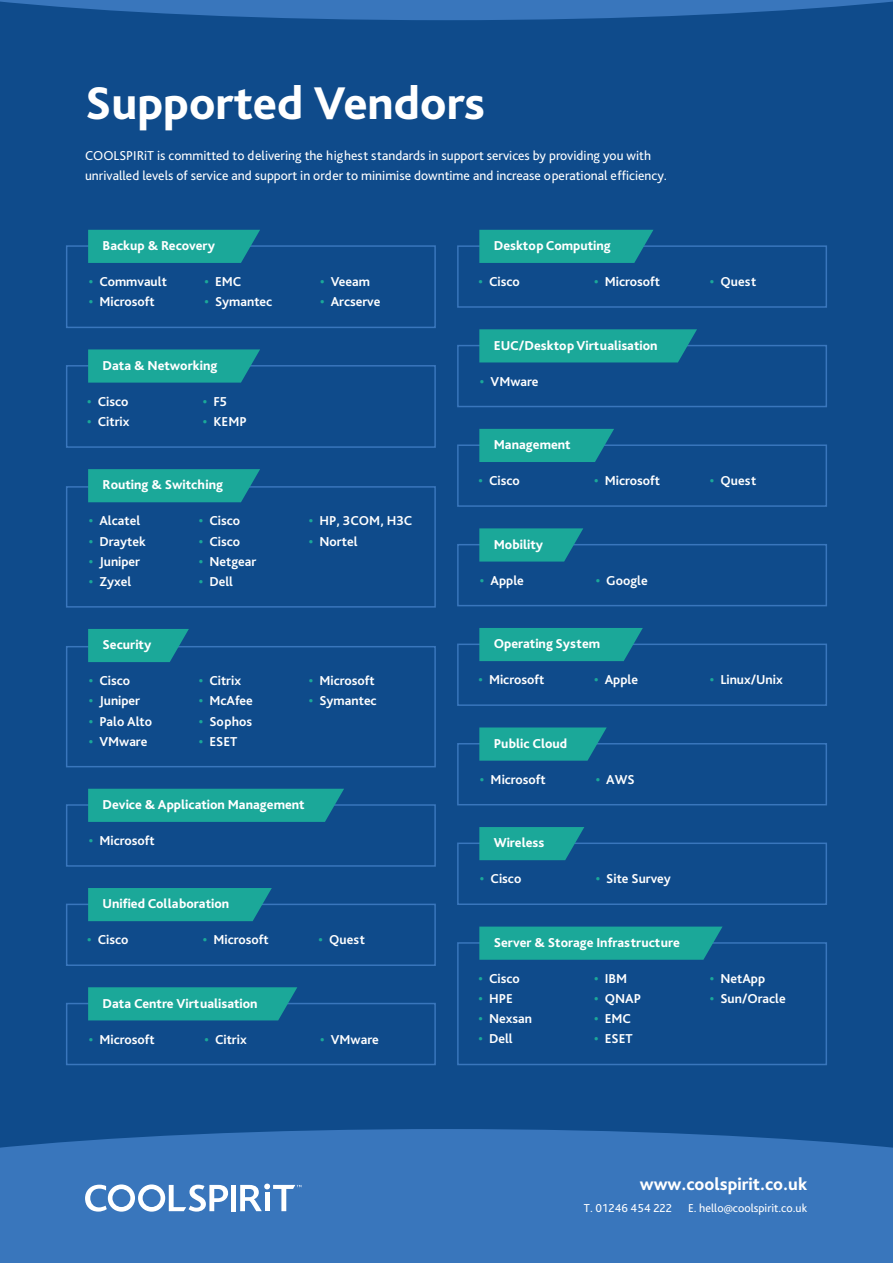
<style>
.page{position:relative;width:893px;height:1263px;background:#fff}
.page>*{position:absolute;margin:0;border:0;box-sizing:border-box;transform-origin:0 0}
.t1{font:800 48px "Bliss Pro";color:#fff}
.t2{font:800 18px "Bliss Pro";color:#fff}
.t3{font:700 13.5px "Bliss Pro";color:#fff}
.t4{font:800 13.5px "Bliss Pro";color:#fff}
.t5{font:13.5px/19.5px "Bliss Pro";color:#fff}
.t6{font:12px "Bliss Pro";color:#fff}
.s1{color:#1ba899}
</style>
<div class="page">
<div style="left:0;top:20px;width:893px;height:1109px;background:#0f4b8b"></div>
<div style="left:66px;top:245px;width:370px;height:83px;border:2px solid #3976bc"></div>
<div style="left:88px;top:230px;width:172px;height:33px;background:#1ba899"></div>
<div style="left:66px;top:804px;width:370px;height:63px;border:2px solid #3976bc"></div>
<svg style="left:88px;top:789px;width:256px;height:33px;background:#1aa498"></svg>
<div style="left:457px;top:345px;width:370px;height:62px;border:2px solid #3976bc"></div>
<svg style="left:479px;top:329px;width:218px;height:33px;background:#1aa398"></svg>
<div style="left:457px;top:544px;width:370px;height:62px;border:2px solid #3976bc"></div>
<svg style="left:479px;top:528px;width:104px;height:34px;background:#199d97"></svg>
<div style="left:457px;top:743px;width:370px;height:62px;border:2px solid #3976bc"></div>
<svg style="left:479px;top:727px;width:128px;height:34px;background:#199e97"></svg>
<div style="left:457px;top:842px;width:370px;height:63px;border:2px solid #3976bc"></div>
<svg style="left:479px;top:827px;width:105px;height:33px;background:#1a9f97"></svg>
<div style="left:66px;top:1003px;width:370px;height:62px;border:2px solid #3976bc"></div>
<svg style="left:88px;top:987px;width:209px;height:33px;background:#1aa398"></svg>
<div style="left:66px;top:486px;width:370px;height:122px;border:2px solid #3976bc"></div>
<svg style="left:88px;top:469px;width:172px;height:33px;background:#1aa298"></svg>
<div style="left:66px;top:646px;width:370px;height:121px;border:2px solid #3976bc"></div>
<svg style="left:88px;top:629px;width:101px;height:33px;background:#1a9f97"></svg>
<div style="left:66px;top:365px;width:370px;height:83px;border:2px solid #3976bc"></div>
<svg style="left:88px;top:349px;width:172px;height:34px;background:#1aa097"></svg>
<div style="left:66px;top:904px;width:370px;height:62px;border:2px solid #3976bc"></div>
<div style="left:88px;top:888px;width:184px;height:33px;background:#1ba899"></div>
<div style="left:457px;top:444px;width:370px;height:63px;border:2px solid #3976bc"></div>
<svg style="left:479px;top:429px;width:135px;height:33px;background:#1aa198"></svg>
<div style="left:457px;top:643px;width:370px;height:63px;border:2px solid #3976bc"></div>
<div style="left:479px;top:628px;width:164px;height:33px;background:#1ba899"></div>
<div style="left:457px;top:942px;width:370px;height:123px;border:2px solid #3976bc"></div>
<svg style="left:479px;top:926px;width:243px;height:34px;background:#1aa298"></svg>
<div style="left:457px;top:245px;width:370px;height:63px;border:2px solid #3976bc"></div>
<div style="left:479px;top:230px;width:174px;height:33px;background:#1ba899"></div>
<div style="left:0;top:1129px;width:893px;height:134px;background:#3976bc"></div>
<div style="left:231px;top:1185px;width:5px;height:26px;background:#fff"></div>
<svg style="left:85px;top:1184px;width:143px;height:28px"></svg>
<svg style="left:240px;top:1183px;width:61px;height:28px"></svg>
<svg style="left:0;top:0;width:893px;height:20px;background:#2d69ae"></svg>
<p class="t1" style="left:85px;top:73px;width:401px">Supported Vendors</p>
<p class="t5" style="left:85px;top:146px;width:583px">COOLSPIRiT is committed to delivering the highest standards in support services by providing you with unrivalled levels of service and support in order to minimise downtime and increase operational efficiency.</p>
<p class="t4" style="left:103px;top:237px;width:114px">Backup &amp; Recovery</p>
<p class="t3" style="left:89px;top:273px;width:80px"><span class="s1">•</span> Commvault</p>
<p class="t3" style="left:89px;top:293px;width:67px"><span class="s1">•</span> Microsoft</p>
<p class="t3" style="left:204px;top:273px;width:38px"><span class="s1">•</span> EMC</p>
<p class="t3" style="left:204px;top:293px;width:69px"><span class="s1">•</span> Symantec</p>
<p class="t4" style="left:103px;top:357px;width:116px">Data &amp; Networking</p>
<p class="t3" style="left:87px;top:393px;width:43px"><span class="s1">•</span> Cisco</p>
<p class="t3" style="left:87px;top:413px;width:44px"><span class="s1">•</span> Citrix</p>
<p class="t3" style="left:203px;top:393px;width:26px"><span class="s1">•</span> F5</p>
<p class="t3" style="left:203px;top:413px;width:45px"><span class="s1">•</span> KEMP</p>
<p class="t4" style="left:103px;top:477px;width:122px">Routing &amp; Switching</p>
<p class="t3" style="left:89px;top:513px;width:53px"><span class="s1">•</span> Alcatel</p>
<p class="t3" style="left:89px;top:533px;width:58px"><span class="s1">•</span> Draytek</p>
<p class="t3" style="left:89px;top:553px;width:53px"><span class="s1">•</span> Juniper</p>
<p class="t3" style="left:89px;top:573px;width:44px"><span class="s1">•</span> Zyxel</p>
<p class="t3" style="left:199px;top:513px;width:43px"><span class="s1">•</span> Cisco</p>
<p class="t3" style="left:199px;top:533px;width:43px"><span class="s1">•</span> Cisco</p>
<p class="t3" style="left:199px;top:553px;width:59px"><span class="s1">•</span> Netgear</p>
<p class="t3" style="left:199px;top:573px;width:36px"><span class="s1">•</span> Dell</p>
<p class="t4" style="left:103px;top:636px;width:50px">Security</p>
<p class="t3" style="left:89px;top:672px;width:43px"><span class="s1">•</span> Cisco</p>
<p class="t3" style="left:89px;top:692px;width:53px"><span class="s1">•</span> Juniper</p>
<p class="t3" style="left:89px;top:713px;width:65px"><span class="s1">•</span> Palo Alto</p>
<p class="t3" style="left:89px;top:733px;width:60px"><span class="s1">•</span> VMware</p>
<p class="t3" style="left:199px;top:672px;width:44px"><span class="s1">•</span> Citrix</p>
<p class="t3" style="left:199px;top:692px;width:55px"><span class="s1">•</span> McAfee</p>
<p class="t3" style="left:199px;top:713px;width:55px"><span class="s1">•</span> Sophos</p>
<p class="t3" style="left:199px;top:733px;width:40px"><span class="s1">•</span> ESET</p>
<p class="t3" style="left:320px;top:273px;width:52px"><span class="s1">•</span> Veeam</p>
<p class="t3" style="left:320px;top:293px;width:62px"><span class="s1">•</span> Arcserve</p>
<p class="t3" style="left:309px;top:513px;width:105px"><span class="s1">•</span> HP, 3COM, H3C</p>
<p class="t3" style="left:309px;top:533px;width:50px"><span class="s1">•</span> Nortel</p>
<p class="t3" style="left:309px;top:672px;width:67px"><span class="s1">•</span> Microsoft</p>
<p class="t3" style="left:309px;top:692px;width:69px"><span class="s1">•</span> Symantec</p>
<p class="t4" style="left:103px;top:796px;width:204px">Device &amp; Application Management</p>
<p class="t3" style="left:89px;top:832px;width:67px"><span class="s1">•</span> Microsoft</p>
<p class="t4" style="left:103px;top:895px;width:128px">Unified Collaboration</p>
<p class="t3" style="left:87px;top:931px;width:43px"><span class="s1">•</span> Cisco</p>
<p class="t3" style="left:203px;top:931px;width:67px"><span class="s1">•</span> Microsoft</p>
<p class="t3" style="left:319px;top:931px;width:48px"><span class="s1">•</span> Quest</p>
<p class="t4" style="left:103px;top:995px;width:157px">Data Centre Virtualisation</p>
<p class="t3" style="left:89px;top:1031px;width:67px"><span class="s1">•</span> Microsoft</p>
<p class="t3" style="left:204px;top:1031px;width:44px"><span class="s1">•</span> Citrix</p>
<p class="t3" style="left:320px;top:1031px;width:60px"><span class="s1">•</span> VMware</p>
<p class="t4" style="left:494px;top:237px;width:119px">Desktop Computing</p>
<p class="t3" style="left:478px;top:273px;width:43px"><span class="s1">•</span> Cisco</p>
<p class="t3" style="left:594px;top:273px;width:67px"><span class="s1">•</span> Microsoft</p>
<p class="t3" style="left:710px;top:273px;width:48px"><span class="s1">•</span> Quest</p>
<p class="t4" style="left:494px;top:337px;width:165px">EUC/Desktop Virtualisation</p>
<p class="t3" style="left:480px;top:373px;width:60px"><span class="s1">•</span> VMware</p>
<p class="t4" style="left:494px;top:436px;width:78px">Management</p>
<p class="t3" style="left:478px;top:472px;width:43px"><span class="s1">•</span> Cisco</p>
<p class="t3" style="left:594px;top:472px;width:67px"><span class="s1">•</span> Microsoft</p>
<p class="t3" style="left:710px;top:472px;width:48px"><span class="s1">•</span> Quest</p>
<p class="t4" style="left:494px;top:536px;width:51px">Mobility</p>
<p class="t3" style="left:480px;top:572px;width:45px"><span class="s1">•</span> Apple</p>
<p class="t3" style="left:596px;top:572px;width:54px"><span class="s1">•</span> Google</p>
<p class="t4" style="left:494px;top:635px;width:108px">Operating System</p>
<p class="t3" style="left:478px;top:671px;width:67px"><span class="s1">•</span> Microsoft</p>
<p class="t3" style="left:594px;top:671px;width:45px"><span class="s1">•</span> Apple</p>
<p class="t3" style="left:710px;top:671px;width:74px"><span class="s1">•</span> Linux/Unix</p>
<p class="t4" style="left:494px;top:735px;width:75px">Public Cloud</p>
<p class="t3" style="left:480px;top:771px;width:67px"><span class="s1">•</span> Microsoft</p>
<p class="t3" style="left:596px;top:771px;width:41px"><span class="s1">•</span> AWS</p>
<p class="t4" style="left:494px;top:834px;width:52px">Wireless</p>
<p class="t3" style="left:480px;top:870px;width:43px"><span class="s1">•</span> Cisco</p>
<p class="t3" style="left:596px;top:870px;width:77px"><span class="s1">•</span> Site Survey</p>
<p class="t4" style="left:494px;top:934px;width:188px">Server &amp; Storage Infrastructure</p>
<p class="t3" style="left:478px;top:970px;width:43px"><span class="s1">•</span> Cisco</p>
<p class="t3" style="left:478px;top:990px;width:36px"><span class="s1">•</span> HPE</p>
<p class="t3" style="left:478px;top:1010px;width:55px"><span class="s1">•</span> Nexsan</p>
<p class="t3" style="left:478px;top:1030px;width:36px"><span class="s1">•</span> Dell</p>
<p class="t3" style="left:594px;top:970px;width:35px"><span class="s1">•</span> IBM</p>
<p class="t3" style="left:594px;top:990px;width:48px"><span class="s1">•</span> QNAP</p>
<p class="t3" style="left:594px;top:1010px;width:38px"><span class="s1">•</span> EMC</p>
<p class="t3" style="left:594px;top:1030px;width:40px"><span class="s1">•</span> ESET</p>
<p class="t3" style="left:710px;top:970px;width:57px"><span class="s1">•</span> NetApp</p>
<p class="t3" style="left:710px;top:990px;width:77px"><span class="s1">•</span> Sun/Oracle</p>
<p class="t2" style="left:640px;top:1173px;width:169px">www.coolspirit.co.uk</p>
<p class="t6" style="left:584px;top:1200px;width:90px">T. 01246 454 222</p>
<p class="t6" style="left:688px;top:1200px;width:121px">E. hello@coolspirit.co.uk</p>
</div>
